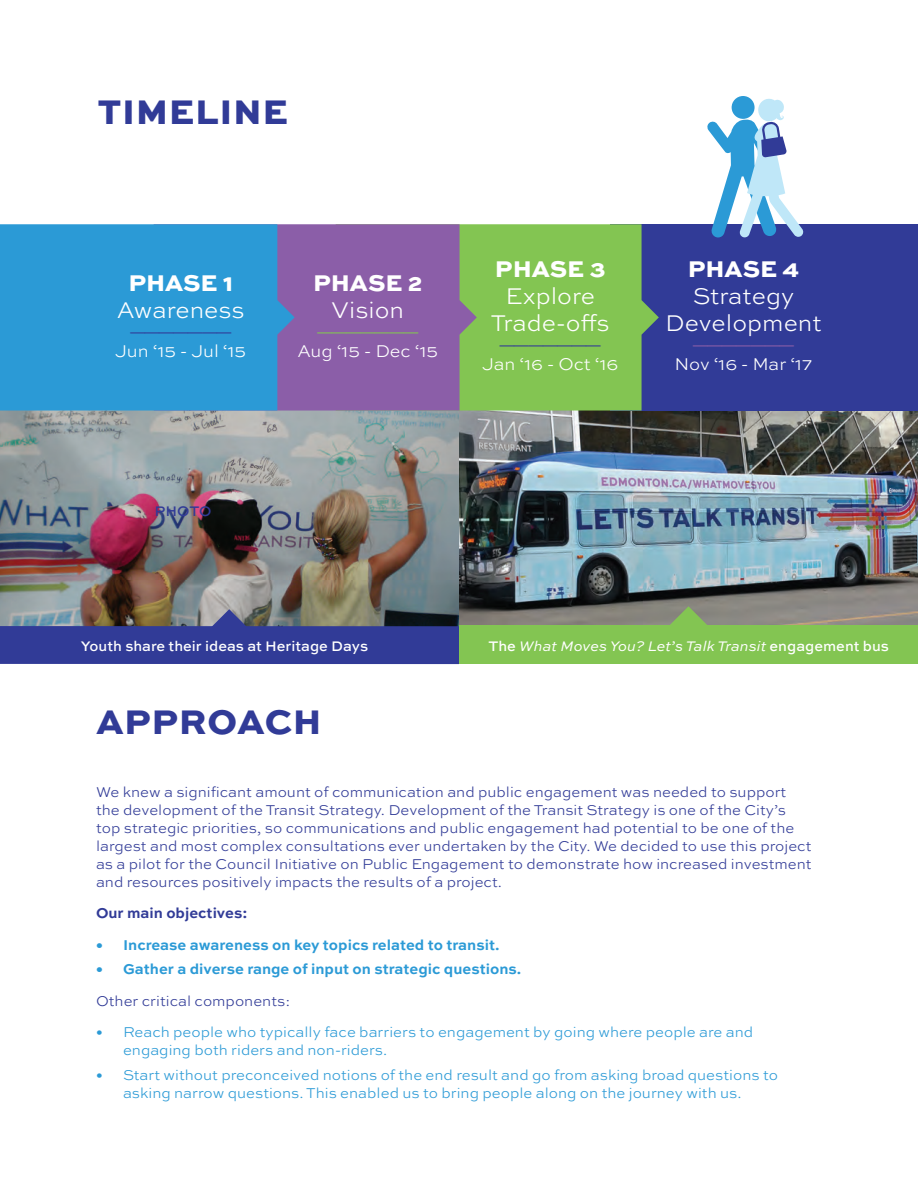
<style>
.page{position:relative;width:918px;height:1188px;background:#fff}
.page>*{position:absolute;margin:0;border:0;box-sizing:border-box;transform-origin:0 0}
.t1{font:800 36px "Sweet Sans";letter-spacing:.02em;color:#313b97}
.t2{font:300 24px/27px "Sweet Sans";color:#fff;text-align:center}
.t3{font:800 24px "Sweet Sans";color:#fff}
.t4{font:300 24px "Sweet Sans";color:#313b97}
.t5{font:300 24px "Sweet Sans";color:#83c552}
.t6{font:300 24px "Sweet Sans";color:#8b5ea8}
.t7{font:300 18px "Sweet Sans";color:#fff}
.t8{font:300 15px/18px "Sweet Sans";color:#313b97}
.t9{font:300 15px/18px "Sweet Sans";color:#2b9ad6}
.t10{font:700 15px "Sweet Sans";color:#2b9ad6}
.t11{font:700 15px "Sweet Sans";color:#313b97}
.t12{font:italic 14.7px "Sweet Sans Pro";color:#fff}
.t13{font:500 14.7px "Sweet Sans";color:#fff}
.t14{font:500 14.7px "Sweet Sans";letter-spacing:-.005em;color:#313b97}
.s1{font-family:"Sweet Sans";font-weight:500;font-style:normal}
</style>
<div class="page">
<img style="left:0;top:411px;width:460px;height:215px">
<img style="left:460px;top:411px;width:458px;height:214px">
<div style="left:610px;top:224px;width:308px;height:187px;background:#313b97"></div>
<svg style="left:477px;top:224px;width:182px;height:187px;background:#7cb958"></svg>
<svg style="left:295px;top:224px;width:182px;height:187px;background:#8a67a0"></svg>
<div style="left:0;top:626px;width:459px;height:38px;background:#313b97"></div>
<div style="left:459px;top:625px;width:459px;height:39px;background:#83c552"></div>
<svg style="left:210px;top:609px;width:38px;height:18px"></svg>
<svg style="left:669px;top:606px;width:39px;height:19px"></svg>
<div style="left:0;top:224px;width:295px;height:187px;background:#2b9ad6"></div>
<svg style="left:731px;top:96px;width:24px;height:23px"></svg>
<svg style="left:707px;top:98px;width:97px;height:139px"></svg>
<h1 class="t1" style="left:98px;top:90px;width:192px">TIMELINE</h1>
<h2 class="t3" style="left:128px;top:269px;width:106px">PHASE 1</h2>
<h2 class="t2" style="left:117px;top:297px;width:130px">Awareness</h2>
<h2 class="t4" style="left:130px;top:308px;width:102px">_______</h2>
<p class="t7" style="left:115px;top:341px;width:133px">Jun ‘15 - Jul ‘15</p>
<h2 class="t3" style="left:313px;top:269px;width:111px">PHASE 2</h2>
<h2 class="t2" style="left:331px;top:297px;width:74px">Vision</h2>
<h2 class="t5" style="left:317px;top:308px;width:102px">_______</h2>
<p class="t7" style="left:297px;top:341px;width:142px">Aug ‘15 - Dec ‘15</p>
<h2 class="t3" style="left:495px;top:255px;width:112px">PHASE 3</h2>
<h2 class="t2" style="left:491px;top:283px;width:120px">Explore<br>Trade-offs</h2>
<h2 class="t4" style="left:500px;top:321px;width:102px">_______</h2>
<p class="t7" style="left:482px;top:354px;width:138px">Jan ‘16 - Oct ‘16</p>
<h2 class="t3" style="left:688px;top:255px;width:113px">PHASE 4</h2>
<h2 class="t2" style="left:665px;top:283px;width:158px">Strategy<br>Development</h2>
<h2 class="t6" style="left:693px;top:321px;width:102px">_______</h2>
<p class="t7" style="left:674px;top:354px;width:140px">Nov ‘16 - Mar ‘17</p>
<p class="t14" style="left:154px;top:502px;width:59px">PHOTO</p>
<p class="t13" style="left:81px;top:637px;width:289px">Youth share their ideas at Heritage Days</p>
<p class="t12" style="left:488px;top:635px;width:402px"><span class="s1">The</span> What Moves You? Let’s Talk Transit <span class="s1">engagement bus</span></p>
<h1 class="t1" style="left:96px;top:700px;width:227px">APPROACH</h1>
<p class="t8" style="left:96px;top:783px;width:717px">We knew a significant amount of communication and public engagement was needed to support the development of the Transit Strategy. Development of the Transit Strategy is one of the City’s top strategic priorities, so communications and public engagement had potential to be one of the largest and most complex consultations ever undertaken by the City. We decided to use this project as a pilot for the Council Initiative on Public Engagement to demonstrate how increased investment and resources positively impacts the results of a project.</p>
<p class="t11" style="left:96px;top:904px;width:153px">Our main objectives:</p>
<p class="t10" style="left:96px;top:936px;width:405px">• Increase awareness on key topics related to transit.</p>
<p class="t10" style="left:96px;top:961px;width:427px">• Gather a diverse range of input on strategic questions.</p>
<p class="t8" style="left:96px;top:992px;width:196px">Other critical components:</p>
<p class="t9" style="left:123px;top:1024px;width:632px;text-indent:-27px">• Reach people who typically face barriers to engagement by going where people are and engaging both riders and non-riders.</p>
<p class="t9" style="left:123px;top:1067px;width:657px;text-indent:-27px">• Start without preconceived notions of the end result and go from asking broad questions to asking narrow questions. This enabled us to bring people along on the journey with us.</p>
</div>
